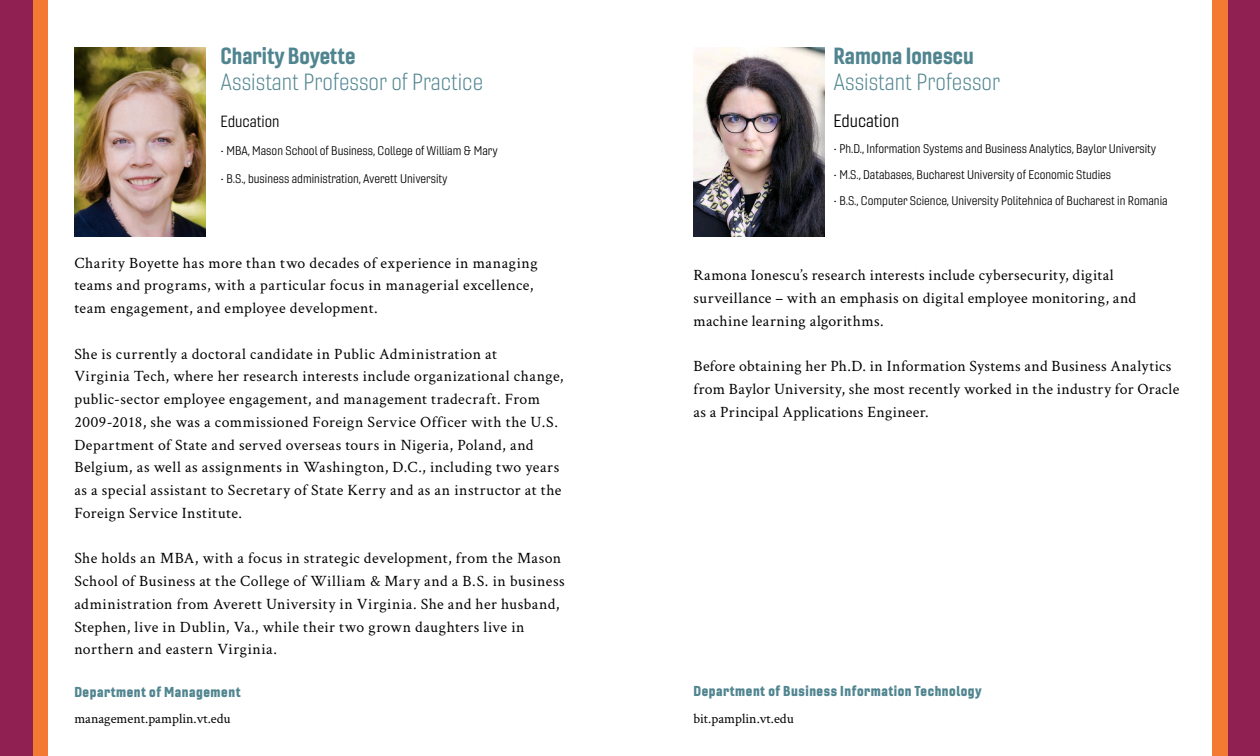
<style>
.page{position:relative;width:1260px;height:756px;background:#fff}
.page>*{position:absolute;margin:0;border:0;box-sizing:border-box;transform-origin:0 0}
.t1{font:22.75px "Gineso Nor Lig";color:#508590}
.t2{font:22.75px "Gineso Con Bol";color:#508590}
.t3{font:17.5px "Gineso Nor Boo";color:#000}
.t4{font:15.75px/22.8px "Crimson Text";letter-spacing:.03em;color:#000}
.t5{font:15.75px "Gineso Nor Boo";color:#000}
.t6{font:14px "Gineso Con Bla";letter-spacing:.04em;color:#508590}
.t7{font:14px "Crimson Text";color:#000}
.t8{font:12.25px "Gineso Nor Boo";color:#000}
</style>
<div class="page">
<div style="left:0;top:0;width:47px;height:756px;background:#f47932"></div>
<div style="left:0;top:0;width:33px;height:756px;background:#902052"></div>
<div style="left:1213px;top:0;width:47px;height:756px;background:#f47932"></div>
<div style="left:1229px;top:0;width:31px;height:756px;background:#902052"></div>
<img style="left:693px;top:47px;width:132px;height:189px">
<img style="left:74px;top:48px;width:132px;height:189px">
<h1 class="t2" style="left:220px;top:41px;width:136px">Charity Boyette</h1>
<h1 class="t1" style="left:220px;top:68px;width:264px">Assistant Professor of Practice</h1>
<p class="t5" style="left:220px;top:111px;width:61px">Education</p>
<p class="t8" style="left:220px;top:143px;width:279px">• MBA, Mason School of Business, College of William &amp; Mary</p>
<p class="t8" style="left:220px;top:171px;width:229px">• B.S., business administration, Averett University</p>
<p class="t4" style="left:74px;top:251px;width:465px">Charity Boyette has more than two decades of experience in managing teams and programs, with a particular focus in managerial excellence, team engagement, and employee development.</p>
<p class="t4" style="left:74px;top:342px;width:491px">She is currently a doctoral candidate in Public Administration at<br>Virginia Tech, where her research interests include organizational change, public-sector employee engagement, and management tradecraft. From 2009-2018, she was a commissioned Foreign Service Officer with the U.S.<br>Department of State and served overseas tours in Nigeria, Poland, and Belgium, as well as assignments in Washington, D.C., including two years as a special assistant to Secretary of State Kerry and as an instructor at the Foreign Service Institute.</p>
<p class="t4" style="left:74px;top:546px;width:492px">She holds an MBA, with a focus in strategic development, from the Mason School of Business at the College of William &amp; Mary and a B.S. in business administration from Averett University in Virginia. She and her husband, Stephen, live in Dublin, Va., while their two grown daughters live in northern and eastern Virginia.</p>
<p class="t6" style="left:74px;top:683px;width:168px">Department of Management</p>
<p class="t7" style="left:74px;top:709px;width:158px">management.pamplin.vt.edu</p>
<h1 class="t2" style="left:833px;top:41px;width:142px">Ramona Ionescu</h1>
<h1 class="t1" style="left:833px;top:68px;width:168px">Assistant Professor</h1>
<p class="t3" style="left:833px;top:110px;width:67px">Education</p>
<p class="t8" style="left:833px;top:141px;width:324px">• Ph.D., Information Systems and Business Analytics, Baylor University</p>
<p class="t8" style="left:833px;top:167px;width:279px">• M.S., Databases, Bucharest University of Economic Studies</p>
<p class="t8" style="left:833px;top:194px;width:336px">• B.S., Computer Science, University Politehnica of Bucharest in Romania</p>
<p class="t4" style="left:693px;top:263px;width:444px">Ramona Ionescu’s research interests include cybersecurity, digital surveillance – with an emphasis on digital employee monitoring, and machine learning algorithms.</p>
<p class="t4" style="left:693px;top:354px;width:487px">Before obtaining her Ph.D. in Information Systems and Business Analytics from Baylor University, she most recently worked in the industry for Oracle as a Principal Applications Engineer.</p>
<p class="t6" style="left:693px;top:682px;width:290px">Department of Business Information Technology</p>
<p class="t7" style="left:693px;top:709px;width:102px">bit.pamplin.vt.edu</p>
</div>
